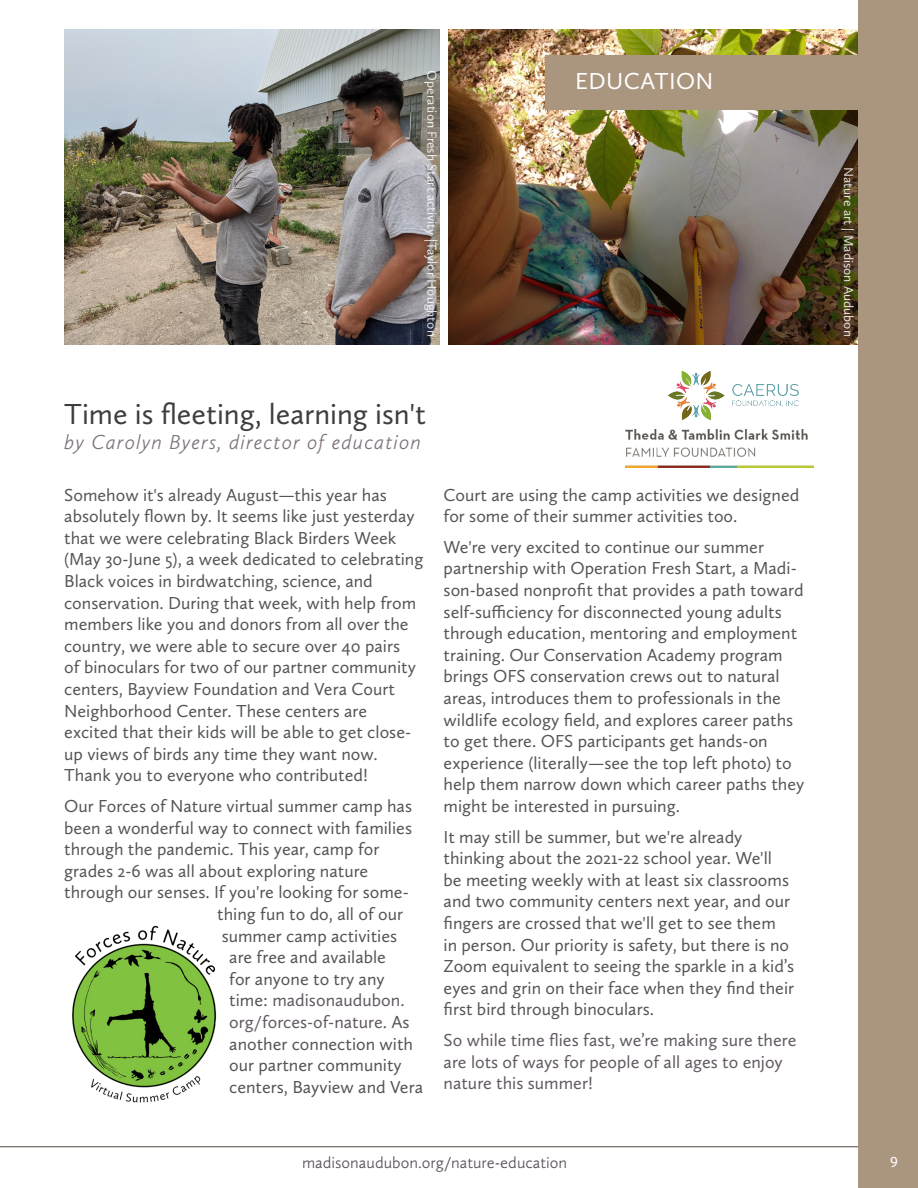
<style>
.page{position:relative;width:918px;height:1188px;background:#fff}
.page>*{position:absolute;margin:0;border:0;box-sizing:border-box;transform-origin:0 0}
.t1{font:30px "Calluna Sans";color:#3e3e3f}
.Subhead{font:24px "Calluna Sans";letter-spacing:.015em;color:#fff}
.t2{font:italic 300 21px "Calluna Sans";letter-spacing:.05em;color:#7e727c}
.Subhead-2{font:18px/21.6px "Calluna Sans";color:#545557}
.Subhead-3{font:18px/21.6px "Calluna Sans";color:#625962}
.Subhead-4{font:300 16.5px "Calluna Sans";color:#564d57}
.t3{font:15px "Calluna Sans";color:#fff}
.t4{font:13.5px "Calluna Sans";color:#fff}
.s1{color:#545557}
</style>
<div class="page">
<img style="left:449px;top:30px;width:409px;height:315px">
<img style="left:64px;top:30px;width:375px;height:315px">
<div style="left:545px;top:56px;width:313px;height:54px;background:#aa957f"></div>
<hr style="left:0;top:1146px;width:918px;height:1px;background:#52463d">
<div style="left:859px;top:0;width:59px;height:1188px;background:#aa957f"></div>
<img style="left:72px;top:925px;width:145px;height:178px">
<img style="left:668px;top:370px;width:131px;height:51px">
<img style="left:625px;top:429px;width:188px;height:38px">
<p class="t4" style="left:440px;top:70px;width:268px;rotate:90deg">Operation Fresh Start activity |Taylor Houghton</p>
<p class="t1" style="left:64px;top:396px;width:363px">Time is fleeting, learning isn't</p>
<p class="t2" style="left:64px;top:430px;width:358px">by Carolyn Byers, director of education</p>
<p class="Subhead" style="left:575px;top:67px;width:140px">EDUCATION</p>
<p class="Subhead-2" style="left:64px;top:484px;width:361px">Somehow it's already August—this year has absolutely flown by. It seems like just yesterday that we were celebrating Black Birders Week (May 30-June 5), a week dedicated to celebrating Black voices in birdwatching, science, and conservation. During that week, with help from members like you and donors from all over the country, we were able to secure over 40 pairs<br>of binoculars for two of our partner community centers, Bayview Foundation and Vera Court Neighborhood Center. These centers are excited that their kids will be able to get close&shy;up views of birds any time they want now.<br>Thank you to everyone who contributed!</p>
<p class="Subhead-2" style="left:64px;top:795px;width:349px">Our Forces of Nature virtual summer camp has</p>
<p class="Subhead-2" style="left:64px;top:817px;width:349px">been a wonderful way to connect with families</p>
<p class="Subhead-2" style="left:64px;top:838px;width:317px">through the pandemic. This year, camp for</p>
<p class="Subhead-2" style="left:64px;top:860px;width:306px">grades 2-6 was all about exploring nature</p>
<p class="Subhead-2" style="left:64px;top:881px;width:346px">through our senses. If you're looking for some-</p>
<p class="Subhead-2" style="left:217px;top:903px;width:187px">thing fun to do, all of our</p>
<p class="Subhead-2" style="left:222px;top:925px;width:177px">summer camp activities</p>
<p class="Subhead-2" style="left:229px;top:946px;width:158px">are free and available</p>
<p class="Subhead-2" style="left:229px;top:968px;width:157px">for anyone to try any</p>
<p class="Subhead-3" style="left:229px;top:989px;width:177px"><span class="s1">time:</span> madisonaudubon.</p>
<p class="Subhead-3" style="left:229px;top:1011px;width:182px">org/forces-of-nature<span class="s1">. As</span></p>
<p class="Subhead-2" style="left:229px;top:1033px;width:185px">another connection with</p>
<p class="Subhead-2" style="left:229px;top:1054px;width:174px">our partner community</p>
<p class="Subhead-2" style="left:229px;top:1076px;width:195px">centers, Bayview and Vera</p>
<p class="Subhead-2" style="left:444px;top:484px;width:357px">Court are using the camp activities we designed for some of their summer activities too.</p>
<p class="Subhead-2" style="left:444px;top:536px;width:362px">We're very excited to continue our summer partnership with Operation Fresh Start, a Madi&shy;son-based nonprofit that provides a path toward self-sufficiency for disconnected young adults through education, mentoring and employment training. Our Conservation Academy program brings OFS conservation crews out to natural areas, introduces them to professionals in the wildlife ecology field, and explores career paths to get there. OFS participants get hands-on experience (literally—see the top left photo) to help them narrow down which career paths they might be interested in pursuing.</p>
<p class="Subhead-2" style="left:444px;top:826px;width:352px">It may still be summer, but we're already thinking about the 2021-22 school year. We'll be meeting weekly with at least six classrooms and two community centers next year, and our fingers are crossed that we'll get to see them<br>in person. Our priority is safety, but there is no Zoom equivalent to seeing the sparkle in a kid’s eyes and grin on their face when they find their first bird through binoculars.</p>
<p class="Subhead-3" style="left:444px;top:1029px;width:354px">So while time flies fast, we’re making sure there are lots of ways for people of all ages to enjoy nature this summer!</p>
<p class="t4" style="left:857px;top:167px;width:171px;rotate:90deg">Nature art | Madison Audubon</p>
<p class="Subhead-4" style="left:302px;top:1152px;width:267px">madisonaudubon.org/nature-education</p>
<p class="t3" style="left:890px;top:1153px;width:9px">9</p>
</div>
